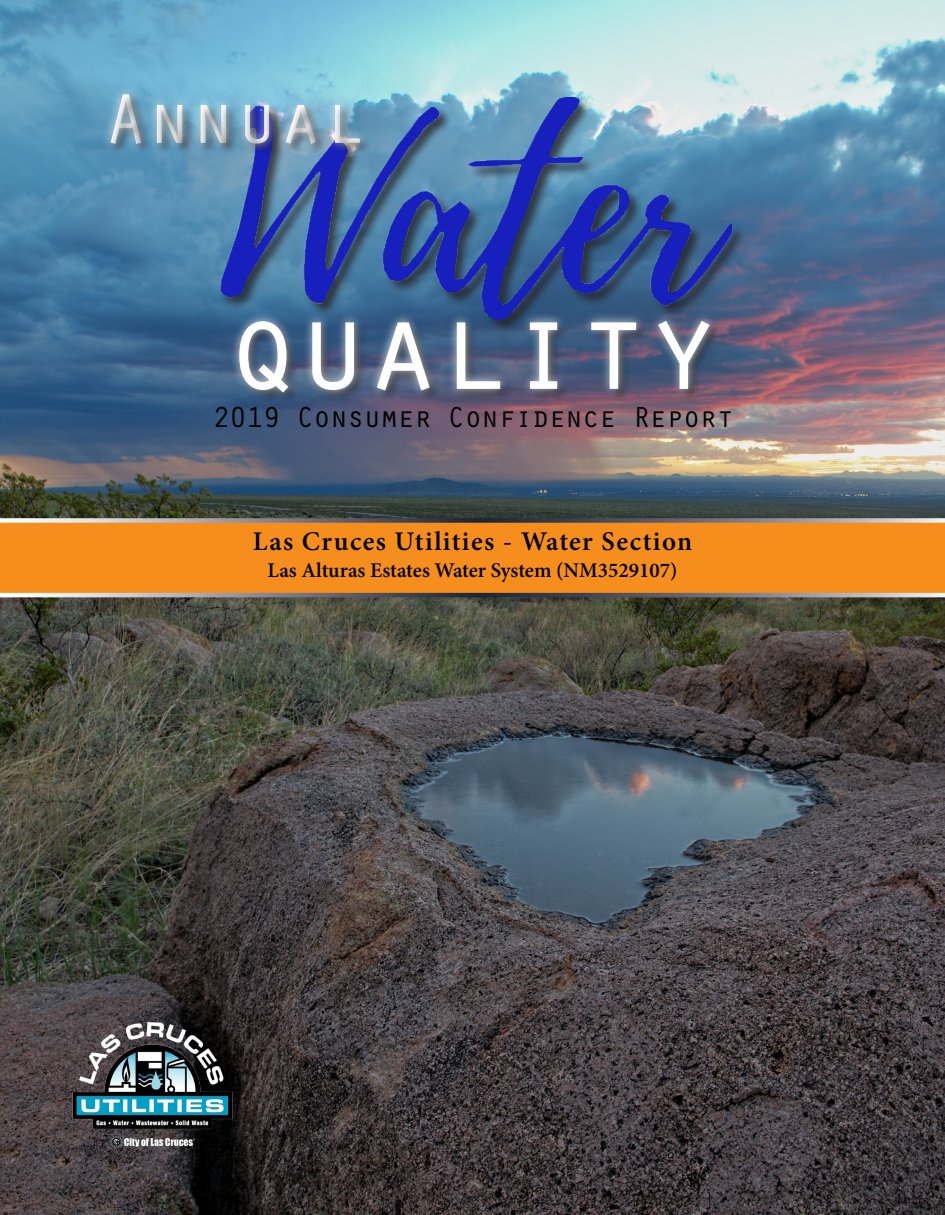
<style>
.page{position:relative;width:945px;height:1215px;background:#fff}
.page>*{position:absolute;margin:0;border:0;box-sizing:border-box;transform-origin:0 0}
.t1{font:127.65px "Orator Std";letter-spacing:-.05em;color:#fff}
.t2{font:72.9px "Orator Std";color:#fff}
.t3{font:30px "Orator Std";letter-spacing:-.04em;color:#000}
.t4{font:600 27px "Minion Pro";letter-spacing:.05em;color:#000}
.t5{font:600 21px "Minion Pro";color:#000}
</style>
<div class="page">
<img style="left:0;top:0;width:945px;height:1215px">
<div style="left:220px;top:97px;width:526px;height:237px;background:#231f20;opacity:.75"></div>
<img style="left:220px;top:98px;width:511px;height:222px">
<div style="left:236px;top:319px;width:485px;height:85px;background:#231f20;opacity:.75"></div>
<div style="left:230px;top:312px;width:488px;height:89px;background:#fff;opacity:.75"></div>
<div style="left:108px;top:92px;width:264px;height:64px;background:#231f20;opacity:.75"></div>
<div style="left:102px;top:85px;width:267px;height:67px;background:#fff;opacity:.75"></div>
<svg style="left:0;top:518px;width:945px;height:79px;background:#e98c2a"></svg>
<img style="left:68px;top:1017px;width:167px;height:132px">
<p class="t2" style="left:104px;top:67px;width:264px">Annual</p>
<p class="t1" style="left:225px;top:255px;width:499px">quality</p>
<p class="t3" style="left:212px;top:396px;width:524px">2019 Consumer Confidence Report</p>
<p class="t4" style="left:253px;top:523px;width:441px">Las Cruces Utilities - Water Section</p>
<p class="t5" style="left:267px;top:556px;width:412px">Las Alturas Estates Water System (NM3529107)</p>
</div>
